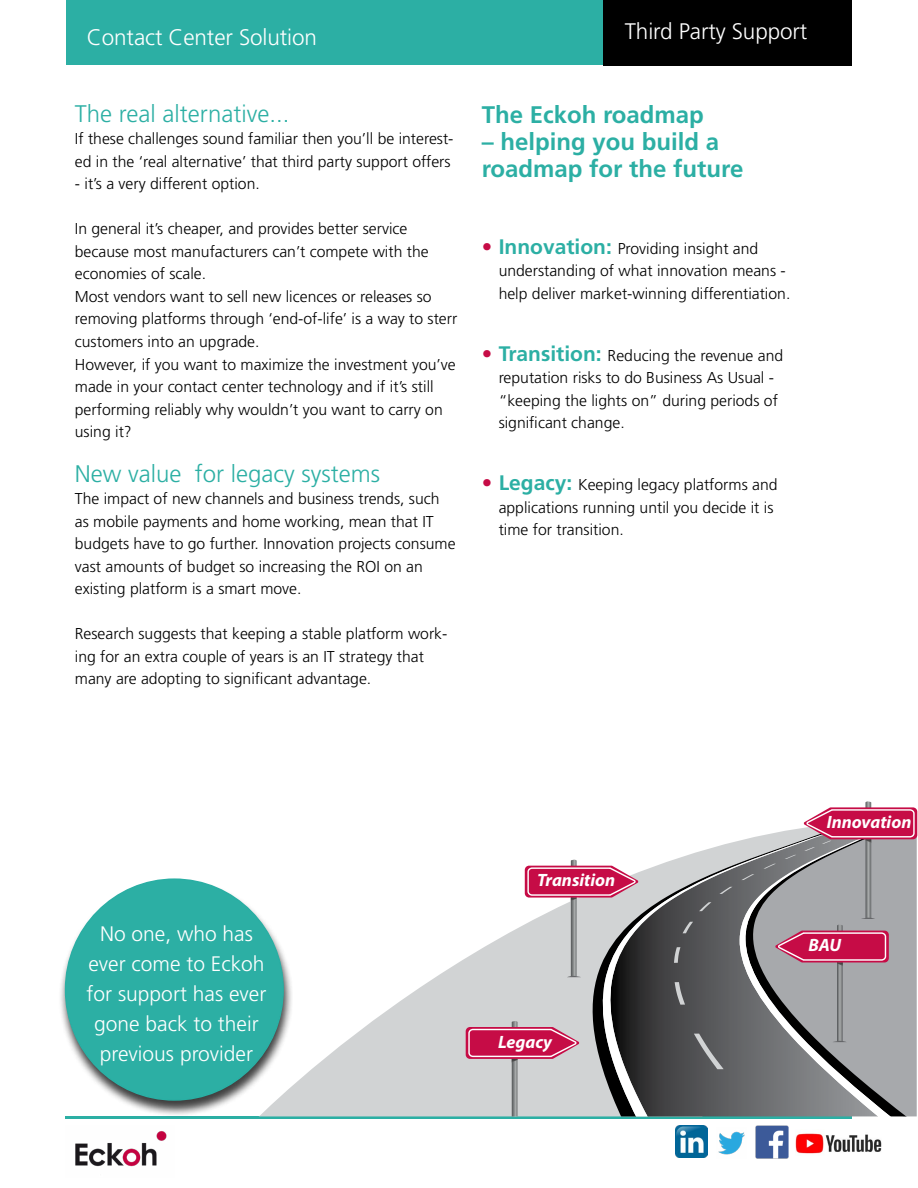
<style>
.page{position:relative;width:918px;height:1188px;background:#fff}
.page>*{position:absolute;margin:0;border:0;box-sizing:border-box;transform-origin:0 0}
.t1{font:700 24px/27px "Frutiger LT Std";color:#2cafa4}
.t2{font:300 24px "Frutiger LT Std";color:#2cafa4}
.t3{font:300 22.5px "Frutiger LT Std";letter-spacing:-.005em;color:#fff}
.t4{font:300 21px/30px "Frutiger LT Std";color:#fff;text-align:center}
.t5{font:italic 700 17.85px "Myriad Pro";color:#fff}
.t6{font:300 15.75px/22.5px "Frutiger LT Std";color:#000}
.s1{font-weight:700;font-size:21px;color:#c60c46}
.s2{font-weight:700;font-size:21px;color:#2cafa4}
</style>
<div class="page">
<div style="left:66px;top:0;width:538px;height:65px;background:#2cafa4"></div>
<div style="left:604px;top:0;width:248px;height:66px;background:#000"></div>
<hr style="left:66px;top:1116px;width:786px;height:3px;background:#2cafa4">
<img style="left:75px;top:1131px;width:92px;height:36px">
<img style="left:676px;top:1126px;width:32px;height:32px">
<img style="left:718px;top:1131px;width:27px;height:24px">
<img style="left:796px;top:1133px;width:85px;height:21px">
<img style="left:756px;top:1126px;width:33px;height:33px">
<svg style="left:293px;top:859px;width:298px;height:257px"></svg>
<svg style="left:591px;top:977px;width:11px;height:139px;background:#7d7e7f"></svg>
<svg style="left:602px;top:840px;width:138px;height:276px;background:#6a6b6c"></svg>
<svg style="left:740px;top:823px;width:173px;height:293px;background:#8f9092"></svg>
<svg style="left:525px;top:860px;width:113px;height:117px;background:#c19aa7"></svg>
<svg style="left:804px;top:801px;width:113px;height:118px;background:#b28b9a"></svg>
<svg style="left:775px;top:925px;width:114px;height:117px;background:#a88290"></svg>
<svg style="left:466px;top:1021px;width:113px;height:95px;background:#cc9cac"></svg>
<div style="left:58px;top:879px;width:235px;height:238px;background:#000;opacity:.75"></div>
<div style="left:66px;top:879px;width:217px;height:221px;background:#2cafa4;border-radius:50%"></div>
<h2 class="t3" style="left:87px;top:24px;width:232px">Contact Center Solution</h2>
<h2 class="t3" style="left:625px;top:18px;width:184px">Third Party Support</h2>
<h1 class="t2" style="left:75px;top:100px;width:216px">The real alternative...</h1>
<p class="t6" style="left:75px;top:128px;width:380px">If these challenges sound familiar then you’ll be interest&shy;ed in the ‘real alternative’ that third party support offers</p>
<p class="t6" style="left:75px;top:173px;width:186px">- it’s a very different option.</p>
<p class="t6" style="left:75px;top:218px;width:384px">In general it’s cheaper, and provides better service because most manufacturers can’t compete with the economies of scale.<br>Most vendors want to sell new licences or releases so removing platforms through ‘end-of-life’ is a way to sterr customers into an upgrade.<br>However, if you want to maximize the investment you’ve made in your contact center technology and if it’s still performing reliably why wouldn’t you want to carry on using it?</p>
<h1 class="t2" style="left:75px;top:460px;width:307px">New value for legacy systems</h1>
<p class="t6" style="left:75px;top:488px;width:382px">The impact of new channels and business trends, such as mobile payments and home working, mean that IT budgets have to go further. Innovation projects consume vast amounts of budget so increasing the ROI on an existing platform is a smart move.</p>
<p class="t6" style="left:75px;top:623px;width:374px">Research suggests that keeping a stable platform work&shy;ing for an extra couple of years is an IT strategy that many are adopting to significant advantage.</p>
<h1 class="t1" style="left:482px;top:101px;width:224px">The Eckoh roadmap</h1>
<h1 class="t1" style="left:482px;top:128px;width:263px">– helping you build a roadmap for the future</h1>
<p class="t6" style="left:499px;top:237px;width:293px;text-indent:-17px"><span class="s1">•</span> <span class="s2">Innovation:</span> Providing insight and understanding of what innovation means - help deliver market-winning differentiation.</p>
<p class="t6" style="left:499px;top:344px;width:286px;text-indent:-17px"><span class="s1">•</span> <span class="s2">Transition:</span> Reducing the revenue and reputation risks to do Business As Usual - “keeping the lights on” during periods of significant change.</p>
<p class="t6" style="left:499px;top:474px;width:280px;text-indent:-17px"><span class="s1">•</span> <span class="s2">Legacy:</span> Keeping legacy platforms and applications running until you decide it is time for transition.</p>
<h3 class="t4" style="left:87px;top:919px;width:181px">No one, who has ever come to Eckoh for support has ever gone back to their previous provider</h3>
<p class="t5" style="left:537px;top:869px;width:80px">Transition</p>
<p class="t5" style="left:498px;top:1030px;width:56px">Legacy</p>
<p class="t5" style="left:827px;top:811px;width:86px">Innovation</p>
<p class="t5" style="left:809px;top:934px;width:34px">BAU</p>
</div>
